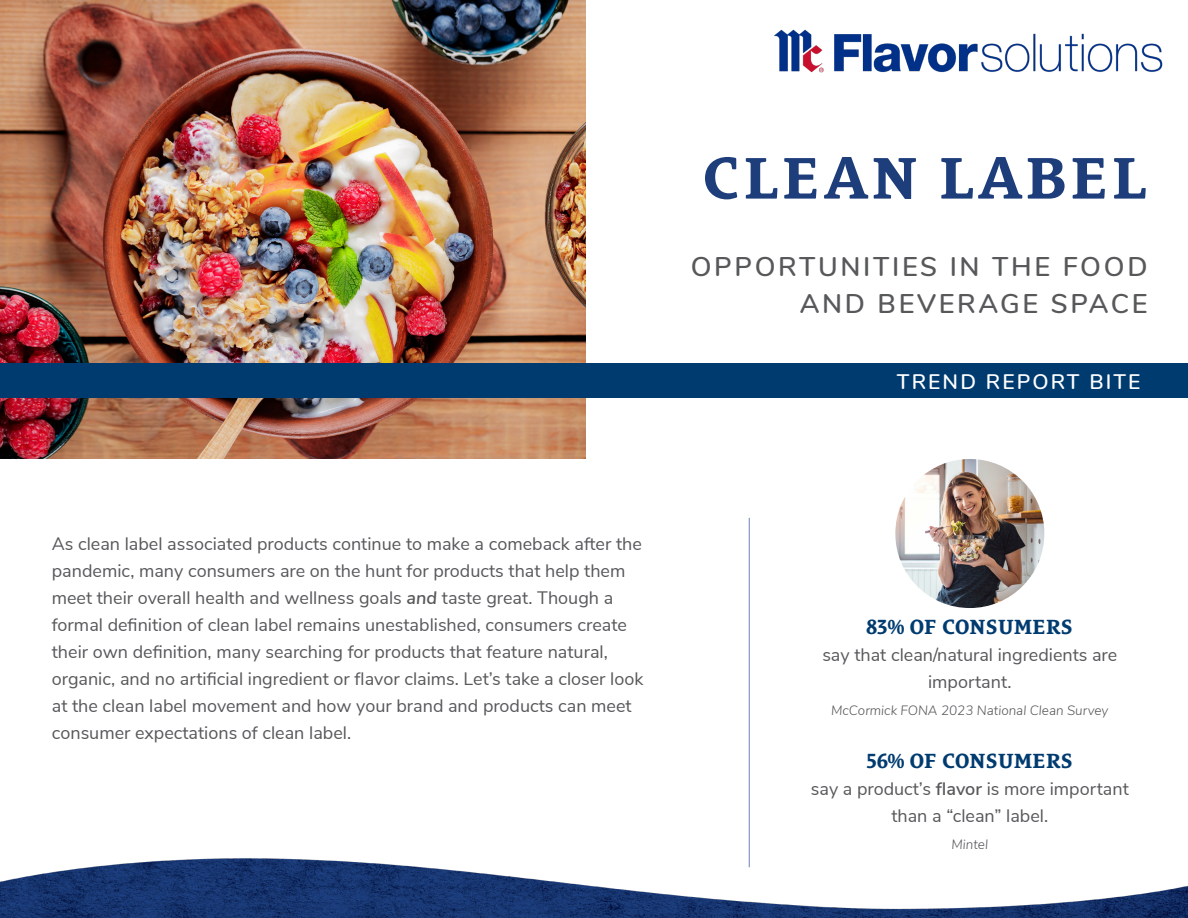
<style>
.page{position:relative;width:1188px;height:918px;background:#fff}
.page>*{position:absolute;margin:0;border:0;box-sizing:border-box;transform-origin:0 0}
.t1{font:700 60px "Le Monde Courrier Std";letter-spacing:.05em;color:#1d3d7b}
.t2{font:600 27px "Nunito";letter-spacing:.1em;color:#57585a}
.t3{font:700 21px "Le Monde Courrier Std";color:#003b70}
.t4{font:600 21px "Nunito";letter-spacing:.1em;color:#fff}
.t5{font:18px/27px "Nunito Sans";color:#57585a;text-align:center}
.t6{font:italic 300 13.5px "Nunito Sans";color:#57585a}
.s1{font-weight:600;font-style:italic}
.s2{font-weight:600}
</style>
<div class="page">
<img style="left:0;top:0;width:585px;height:459px">
<hr style="left:749px;top:518px;width:1px;height:349px;background:#6f80bf">
<img style="left:774px;top:29px;width:389px;height:44px">
<img style="left:0;top:859px;width:1188px;height:59px">
<div style="left:0;top:364px;width:1188px;height:34px;background:#003b70"></div>
<img style="left:895px;top:459px;width:149px;height:149px;border-radius:75px">
<p class="t1" style="left:703px;top:143px;width:446px">CLEAN LABEL</p>
<p class="t2" style="left:691px;top:246px;width:458px">OPPORTUNITIES IN THE FOOD</p>
<p class="t2" style="left:800px;top:284px;width:349px">AND BEVERAGE SPACE</p>
<p class="t4" style="left:897px;top:366px;width:245px">TREND REPORT BITE</p>
<p class="t5" style="left:52px;top:529px;width:593px;text-align:left">As clean label associated products continue to make a comeback after the pandemic, many consumers are on the hunt for products that help them meet their overall health and wellness goals <span class="s1">and</span> taste great. Though a formal definition of clean label remains unestablished, consumers create their own definition, many searching for products that feature natural, organic, and no artificial ingredient or flavor claims. Let’s take a closer look at the clean label movement and how your brand and products can meet consumer expectations of clean label.</p>
<p class="t3" style="left:866px;top:614px;width:208px">83% OF CONSUMERS</p>
<p class="t5" style="left:822px;top:640px;width:296px">say that clean/natural ingredients are important.</p>
<p class="t6" style="left:831px;top:700px;width:279px">McCormick FONA 2023 National Clean Survey</p>
<p class="t3" style="left:866px;top:748px;width:208px">56% OF CONSUMERS</p>
<p class="t5" style="left:811px;top:774px;width:320px">say a product’s <span class="s2">flavor</span> is more important than a “clean” label.</p>
<p class="t6" style="left:952px;top:834px;width:38px">Mintel</p>
</div>
